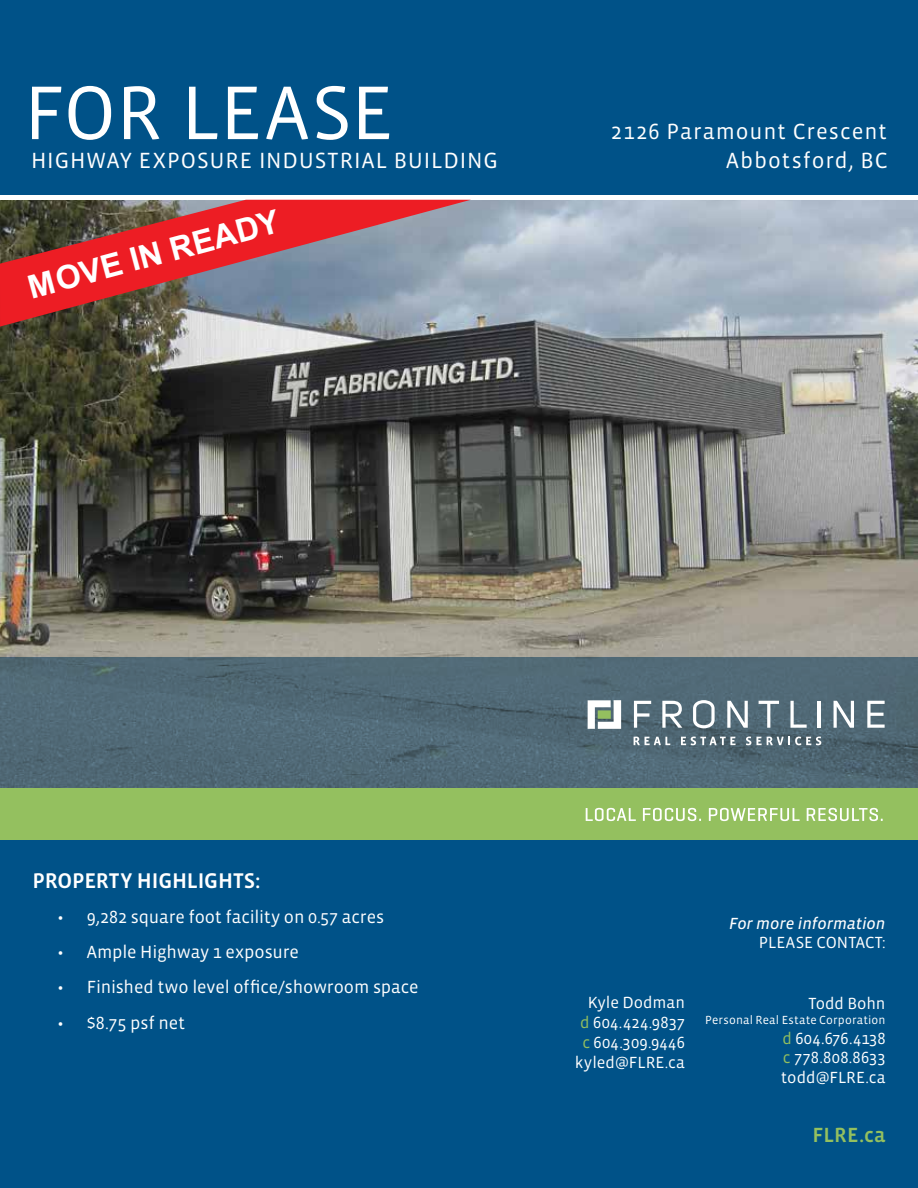
<style>
.page{position:relative;width:918px;height:1188px;background:#fff}
.page>*{position:absolute;margin:0;border:0;box-sizing:border-box;transform-origin:0 0}
.t1{font:77.7px "Vista Sans";color:#fff}
.t2{font:700 32.25px "Arial";color:#fff}
.t3{font:22.5px/28.5px "Vista Sans";letter-spacing:.04em;color:#fff;text-align:right}
.t4{font:21.75px "Vista Sans Med";letter-spacing:-.01em;color:#fff}
.t5{font:21px "Vista Sans Med";letter-spacing:.005em;color:#94c05f}
.t6{font:18px "Vista Sans";letter-spacing:-.01em;color:#fff}
.t7{font:16.5px/19.8px "Vista Sans";letter-spacing:.005em;color:#fff;text-align:justify}
.t8{font:italic 16.5px "Vista Sans Reg";letter-spacing:-.005em;color:#fff}
.t9{font:12px "Vista Sans";letter-spacing:.015em;color:#fff}
.s1{color:#94c05f}
</style>
<div class="page">
<img style="left:0;top:200px;width:918px;height:457px">
<div style="left:0;top:840px;width:918px;height:348px;background:#005288"></div>
<div style="left:0;top:0;width:918px;height:196px;background:#005288"></div>
<div style="left:0;top:657px;width:918px;height:132px;background:#516976"></div>
<svg style="left:634px;top:701px;width:17px;height:27px"></svg>
<svg style="left:662px;top:701px;width:20px;height:27px"></svg>
<svg style="left:693px;top:700px;width:22px;height:28px"></svg>
<svg style="left:727px;top:701px;width:21px;height:27px"></svg>
<svg style="left:759px;top:701px;width:20px;height:27px"></svg>
<svg style="left:790px;top:701px;width:17px;height:27px"></svg>
<hr style="left:817px;top:701px;width:3px;height:27px;background:#fff">
<svg style="left:834px;top:701px;width:20px;height:27px"></svg>
<svg style="left:867px;top:701px;width:18px;height:27px"></svg>
<svg style="left:634px;top:737px;width:36px;height:8px"></svg>
<svg style="left:681px;top:737px;width:55px;height:8px"></svg>
<svg style="left:746px;top:737px;width:75px;height:8px"></svg>
<svg style="left:588px;top:700px;width:33px;height:29px"></svg>
<div style="left:598px;top:710px;width:13px;height:9px;background:#94c05f"></div>
<div style="left:0;top:789px;width:918px;height:51px;background:#94c05f"></div>
<svg style="left:586px;top:808px;width:50px;height:13px"></svg>
<svg style="left:643px;top:808px;width:58px;height:13px"></svg>
<svg style="left:709px;top:808px;width:91px;height:13px"></svg>
<svg style="left:807px;top:808px;width:76px;height:13px"></svg>
<div style="left:0;top:195px;width:918px;height:5px;background:#fff"></div>
<svg style="left:0;top:200px;width:471px;height:127px;background:#a25d63"></svg>
<h1 class="t1" style="left:24px;top:73px;width:371px">FOR LEASE</h1>
<h3 class="t3" style="left:31px;top:147px;width:469px">HIGHWAY EXPOSURE INDUSTRIAL BUILDING</h3>
<h2 class="t2" style="left:23px;top:266px;width:260px;rotate:-15deg">MOVE IN READY</h2>
<h3 class="t3" style="left:611px;top:118px;width:278px">2126 Paramount Crescent<br>Abbotsford, BC</h3>
<h3 class="t4" style="left:33px;top:869px;width:230px">PROPERTY HIGHLIGHTS:</h3>
<p class="t6" style="left:58px;top:908px;width:328px">• 9,282 square foot facility on 0.57 acres</p>
<p class="t6" style="left:58px;top:943px;width:243px">• Ample Highway 1 exposure</p>
<p class="t6" style="left:58px;top:978px;width:362px">• Finished two level office/showroom space</p>
<p class="t6" style="left:58px;top:1013px;width:129px">• $8.75 psf net</p>
<p class="t7" style="left:575px;top:993px;width:112px;text-align:right">Kyle Dodman <span class="s1">d</span> 604.424.9837 <span class="s1">c</span> 604.309.9446 kyled@FLRE.ca</p>
<p class="t8" style="left:729px;top:915px;width:158px">For more information</p>
<p class="t7" style="left:759px;top:933px;width:128px">PLEASE CONTACT:</p>
<p class="t7" style="left:808px;top:994px;width:79px">Todd Bohn</p>
<p class="t9" style="left:705px;top:1014px;width:182px">Personal Real Estate Corporation</p>
<p class="t7" style="left:781px;top:1029px;width:106px"><span class="s1">d</span> 604.676.4138 <span class="s1">c</span> 778.808.8633 todd@FLRE.ca</p>
<p class="t5" style="left:813px;top:1125px;width:74px">FLRE.ca</p>
</div>
